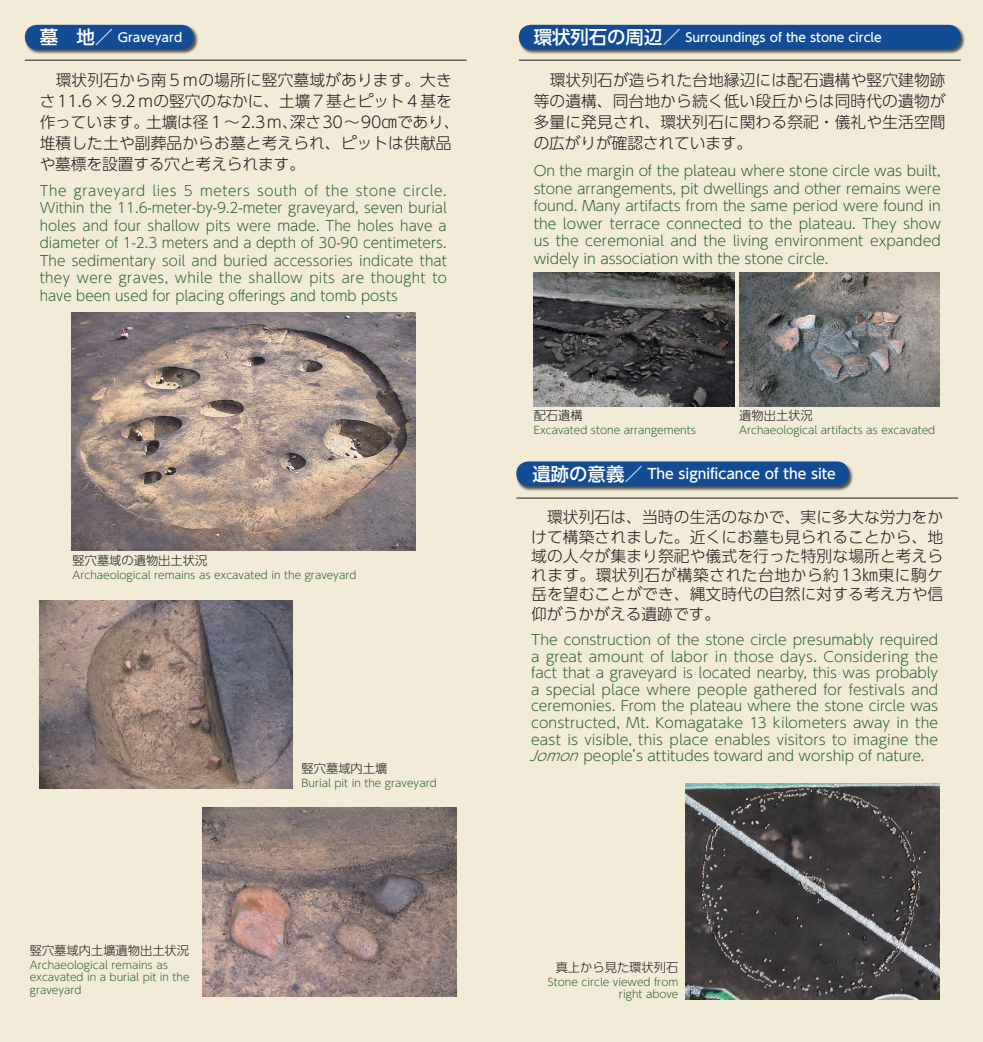
<style>
.page{position:relative;width:983px;height:1042px;background:#fff}
.page>*{position:absolute;margin:0;border:0;box-sizing:border-box;transform-origin:0 0}
.t1{font:300 15.75px/21px "UD Shin Go Pro";letter-spacing:.005em;color:#231f20;text-align:justify}
.t2{font:300 14px/17.5px "UD Shin Go Pro";color:#2d6130;text-align:justify}
.t3{font:500 14px "UD Shin Go Pro";color:#fff}
.t4{font:300 12.25px "UD Shin Go Pro";color:#231f20}
.t5{font:500 12.25px "UD Shin Go Pro";color:#fff}
.t6{font:300 10.5px/12.2px "UD Shin Go Pro";color:#2d6130}
.s1{font-size:18.38px}
.s2{font-style:italic}
</style>
<div class="page">
<div style="left:0;top:0;width:982px;height:1042px;background:#f1ebd8"></div>
<img style="left:71px;top:313px;width:344px;height:237px">
<img style="left:739px;top:273px;width:200px;height:133px">
<div style="left:516px;top:461px;width:337px;height:30px;background:#231f20;opacity:.75"></div>
<div style="left:516px;top:461px;width:332px;height:25px;background:#124c95;border-radius:12px"></div>
<div style="left:25px;top:25px;width:173px;height:30px;background:#231f20;opacity:.75"></div>
<div style="left:25px;top:25px;width:168px;height:25px;background:#124c95;border-radius:12px"></div>
<div style="left:518px;top:25px;width:447px;height:30px;background:#231f20;opacity:.75"></div>
<div style="left:518px;top:25px;width:442px;height:25px;background:#124c95;border-radius:12px"></div>
<img style="left:533px;top:273px;width:201px;height:133px">
<img style="left:685px;top:784px;width:254px;height:215px">
<img style="left:40px;top:600px;width:253px;height:189px">
<img style="left:203px;top:807px;width:253px;height:189px">
<hr style="left:25px;top:60px;width:441px;height:1px;background:#231f20">
<hr style="left:518px;top:60px;width:442px;height:1px;background:#231f20">
<hr style="left:516px;top:498px;width:441px;height:1px;background:#231f20">
<p class="t5" style="left:40px;top:27px;width:144px"><span class="s1">墓　地／</span> Graveyard</p>
<p class="t5" style="left:533px;top:27px;width:349px"><span class="s1">環状列石の周辺／</span> Surroundings of the stone circle</p>
<p class="t1" style="left:40px;top:69px;width:421px;text-align:left">　環状列石から南５ｍの場所に竪穴墓域があります。大きさ11.6×9.2ｍの竪穴のなかに、土壙７基とピット４基を作っています。土壙は径１～2.3ｍ、深さ30～90㎝であり、堆積した土や副葬品からお墓と考えられ、ピットは供献品や墓標を設置する穴と考えられます。</p>
<p class="t1" style="left:533px;top:69px;width:413px">　環状列石が造られた台地縁辺には配石遺構や竪穴建物跡等の遺構、同台地から続く低い段丘からは同時代の遺物が多量に発見され、環状列石に関わる祭祀・儀礼や生活空間の広がりが確認されています。</p>
<p class="t2" style="left:533px;top:161px;width:408px">On the margin of the plateau where stone circle was built, stone arrangements, pit dwellings and other remains were found. Many artifacts from the same period were found in the lower terrace connected to the plateau. They show us the ceremonial and the living environment expanded widely in association with the stone circle.</p>
<p class="t2" style="left:40px;top:181px;width:408px">The graveyard lies 5 meters south of the stone circle.<br>Within the 11.6-meter-by-9.2-meter graveyard, seven burial holes and four shallow pits were made. The holes have a diameter of 1-2.3 meters and a depth of 30-90 centimeters.<br>The sedimentary soil and buried accessories indicate that they were graves, while the shallow pits are thought to have been used for placing offerings and tomb posts</p>
<p class="t4" style="left:533px;top:405px;width:50px">配石遺構</p>
<p class="t6" style="left:533px;top:424px;width:164px">Excavated stone arrangements</p>
<p class="t4" style="left:739px;top:405px;width:75px">遺物出土状況</p>
<p class="t6" style="left:739px;top:424px;width:197px">Archaeological artifacts as excavated</p>
<p class="t4" style="left:72px;top:550px;width:136px">竪穴墓域の遺物出土状況</p>
<p class="t6" style="left:72px;top:569px;width:285px">Archaeological remains as excavated in the graveyard</p>
<p class="t4" style="left:301px;top:758px;width:87px">竪穴墓域内土壙</p>
<p class="t6" style="left:301px;top:777px;width:137px">Burial pit in the graveyard</p>
<p class="t3" style="left:532px;top:462px;width:305px"><span class="s1">遺跡の意義／</span> The significance of the site</p>
<p class="t1" style="left:531px;top:507px;width:413px;line-height:19.2px;text-indent:16px">環状列石は、当時の生活のなかで、実に多大な労力をかけて構築されました。近くにお墓も見られることから、地域の人々が集まり祭祀や儀式を行った特別な場所と考えられます。環状列石が構築された台地から約13㎞東に駒ケ岳を望むことができ、縄文時代の自然に対する考え方や信仰がうかがえる遺跡です。</p>
<p class="t2" style="left:529px;top:631px;width:410px;line-height:16.6px">The construction of the stone circle presumably required a great amount of labor in those days. Considering the fact that a graveyard is located nearby, this was probably a special place where people gathered for festivals and ceremonies. From the plateau where the stone circle was constructed, Mt. Komagatake 13 kilometers away in the east is visible, this place enables visitors to imagine the <span class="s2">Jomon</span>people’s attitudes toward and worship of nature.</p>
<p class="t4" style="left:30px;top:940px;width:161px">竪穴墓域内土壙遺物出土状況</p>
<p class="t6" style="left:30px;top:958px;width:161px">Archaeological remains as excavated in a burial pit in the graveyard</p>
<p class="t4" style="left:555px;top:957px;width:124px">真上から見た環状列石</p>
<p class="t6" style="left:547px;top:975px;width:132px;text-align:right">Stone circle viewed from right above</p>
</div>
